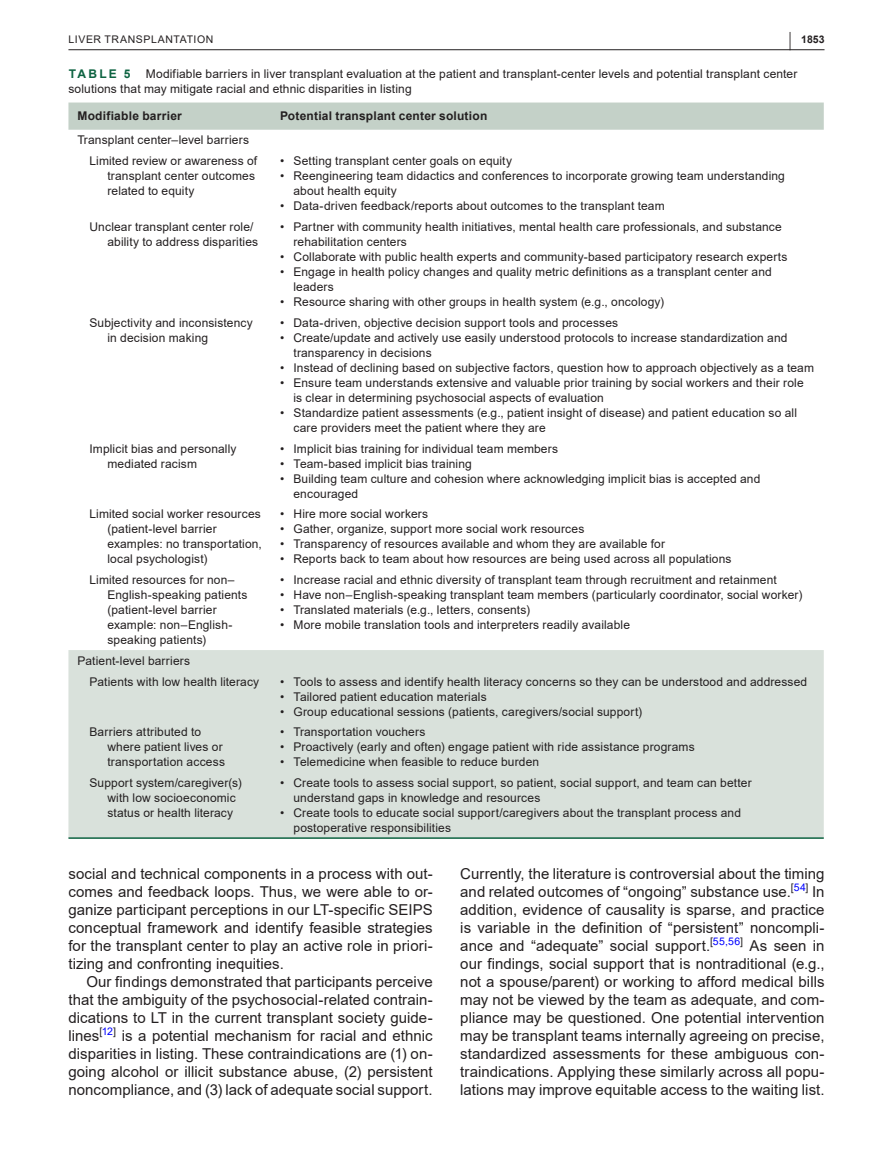
<style>
.page{position:relative;width:893px;height:1174px;background:#fff}
.page>*{position:absolute;margin:0;border:0;box-sizing:border-box;transform-origin:0 0}
.t1{font:700 19.5px "Arial";color:#231f20;scale:.38 1}
.t2{font:15px/18px "Arial";color:#231f20;text-align:justify}
.t3{font:12px/15px "Arial";letter-spacing:.01em;color:#231f20}
.t4{font:700 12px "Arial";letter-spacing:.02em;color:#231f20}
.t5{font:700 12px "Arial";letter-spacing:.185em;color:#0d6341}
.t6{font:10.5px "Arial";letter-spacing:.055em;color:#231f20}
.t7{font:10.5px "Arial";color:#00f}
.t8{font:700 10.5px "Arial";color:#231f20}
.s1{color:#00f}
.s2{color:#231f20}
</style>
<div class="page">
<hr style="left:68px;top:49px;width:756px;height:1px;background:#231f20">
<svg style="left:68px;top:102px;width:756px;height:28px;background:#c5d2c9"></svg>
<div style="left:68px;top:650px;width:756px;height:187px;background:#d9e1db"></div>
<hr style="left:68px;top:837px;width:203px;height:2px;background:#0d6341">
<hr style="left:271px;top:837px;width:553px;height:2px;background:#0d6341">
<h1 class="t1" style="left:789px;top:25px;width:7px">|</h1>
<p class="t6" style="left:69px;top:32px;width:146px">LIVER TRANSPLANTATION</p>
<p class="t8" style="left:801px;top:32px;width:25px">1853</p>
<p class="t3" style="left:68px;top:66px;width:730px;text-indent:77px">Modifiable barriers in liver transplant evaluation at the patient and transplant-center levels and potential transplant center solutions that may mitigate racial and ethnic disparities in listing</p>
<p class="t4" style="left:77px;top:108px;width:106px">Modifiable barrier</p>
<p class="t4" style="left:280px;top:108px;width:209px">Potential transplant center solution</p>
<p class="t3" style="left:89px;top:130px;width:169px;line-height:20.7px;text-indent:-12px">Transplant center–level barriers<br>Limited review or awareness of</p>
<p class="t3" style="left:107px;top:168px;width:149px">transplant center outcomes related to equity</p>
<p class="t5" style="left:69px;top:65px;width:63px">TABLE 5</p>
<p class="t3" style="left:280px;top:153px;width:234px">• Setting transplant center goals on equity</p>
<p class="t3" style="left:293px;top:168px;width:493px;text-indent:-14px">• Reengineering team didactics and conferences to incorporate growing team understanding about health equity</p>
<p class="t3" style="left:280px;top:198px;width:386px">• Data-driven feedback/reports about outcomes to the transplant team</p>
<p class="t3" style="left:107px;top:219px;width:152px;text-indent:-18px">Unclear transplant center role/ ability to address disparities</p>
<p class="t3" style="left:293px;top:219px;width:490px;text-indent:-14px">• Partner with community health initiatives, mental health care professionals, and substance rehabilitation centers</p>
<p class="t3" style="left:280px;top:249px;width:509px">• Collaborate with public health experts and community-based participatory research experts</p>
<p class="t3" style="left:293px;top:264px;width:480px;text-indent:-14px">• Engage in health policy changes and quality metric definitions as a transplant center and leaders</p>
<p class="t3" style="left:280px;top:294px;width:386px">• Resource sharing with other groups in health system (e.g., oncology)</p>
<p class="t3" style="left:107px;top:315px;width:147px;text-indent:-18px">Subjectivity and inconsistency in decision making</p>
<p class="t3" style="left:280px;top:315px;width:340px">• Data-driven, objective decision support tools and processes</p>
<p class="t3" style="left:293px;top:330px;width:495px;text-indent:-14px">• Create/update and actively use easily understood protocols to increase standardization and transparency in decisions</p>
<p class="t3" style="left:280px;top:360px;width:535px">• Instead of declining based on subjective factors, question how to approach objectively as a team</p>
<p class="t3" style="left:293px;top:375px;width:512px;text-indent:-14px">• Ensure team understands extensive and valuable prior training by social workers and their role is clear in determining psychosocial aspects of evaluation</p>
<p class="t3" style="left:293px;top:405px;width:505px;text-indent:-14px">• Standardize patient assessments (e.g., patient insight of disease) and patient education so all care providers meet the patient where they are</p>
<p class="t3" style="left:107px;top:441px;width:131px;text-indent:-18px">Implicit bias and personally mediated racism</p>
<p class="t3" style="left:280px;top:441px;width:280px">• Implicit bias training for individual team members</p>
<p class="t3" style="left:280px;top:456px;width:193px">• Team-based implicit bias training</p>
<p class="t3" style="left:293px;top:471px;width:468px;text-indent:-14px">• Building team culture and cohesion where acknowledging implicit bias is accepted and encouraged</p>
<p class="t3" style="left:107px;top:506px;width:156px;text-indent:-18px">Limited social worker resources (patient-level barrier examples: no transportation, local psychologist)</p>
<p class="t3" style="left:280px;top:506px;width:150px">• Hire more social workers</p>
<p class="t3" style="left:280px;top:521px;width:306px">• Gather, organize, support more social work resources</p>
<p class="t3" style="left:280px;top:536px;width:387px">• Transparency of resources available and whom they are available for</p>
<p class="t3" style="left:280px;top:551px;width:453px">• Reports back to team about how resources are being used across all populations</p>
<p class="t3" style="left:107px;top:572px;width:141px;text-indent:-18px">Limited resources for non–<br>English-speaking patients (patient-level barrier example: non–English&shy;speaking patients)</p>
<p class="t3" style="left:280px;top:572px;width:498px">• Increase racial and ethnic diversity of transplant team through recruitment and retainment</p>
<p class="t3" style="left:280px;top:587px;width:524px">• Have non–English-speaking transplant team members (particularly coordinator, social worker)</p>
<p class="t3" style="left:280px;top:602px;width:251px">• Translated materials (e.g., letters, consents)</p>
<p class="t3" style="left:280px;top:617px;width:351px">• More mobile translation tools and interpreters readily available</p>
<p class="t3" style="left:89px;top:650px;width:171px;line-height:20.7px;text-indent:-12px">Patient-level barriers<br>Patients with low health literacy</p>
<p class="t3" style="left:280px;top:674px;width:529px">• Tools to assess and identify health literacy concerns so they can be understood and addressed</p>
<p class="t3" style="left:280px;top:689px;width:208px">• Tailored patient education materials</p>
<p class="t3" style="left:280px;top:704px;width:364px">• Group educational sessions (patients, caregivers/social support)</p>
<p class="t3" style="left:107px;top:724px;width:119px;text-indent:-18px">Barriers attributed to where patient lives or transportation access</p>
<p class="t3" style="left:280px;top:724px;width:147px">• Transportation vouchers</p>
<p class="t3" style="left:280px;top:739px;width:416px">• Proactively (early and often) engage patient with ride assistance programs</p>
<p class="t3" style="left:280px;top:754px;width:261px">• Telemedicine when feasible to reduce burden</p>
<p class="t3" style="left:107px;top:775px;width:136px;text-indent:-18px">Support system/caregiver(s) with low socioeconomic status or health literacy</p>
<p class="t3" style="left:293px;top:775px;width:460px;text-indent:-14px">• Create tools to assess social support, so patient, social support, and team can better understand gaps in knowledge and resources</p>
<p class="t3" style="left:293px;top:805px;width:449px;text-indent:-14px">• Create tools to educate social support/caregivers about the transplant process and postoperative responsibilities</p>
<p class="t2" style="left:68px;top:865px;width:366px">social and technical components in a process with out&shy;comes and feedback loops. Thus, we were able to or&shy;ganize participant perceptions in our LT-specific SEIPS conceptual framework and identify feasible strategies for the transplant center to play an active role in priori&shy;tizing and confronting inequities.</p>
<p class="t2" style="left:68px;top:973px;width:366px;text-indent:18px">Our findings demonstrated that participants perceive that the ambiguity of the psychosocial-related contrain&shy;dications to LT in the current transplant society guide&shy;lines<sup>[</sup><sup>12</sup><sup>]</sup> is a potential mechanism for racial and ethnic disparities in listing. These contraindications are (1) on&shy;going alcohol or illicit substance abuse, (2) persistent noncompliance, and (3) lack of adequate social support.</p>
<p class="t2" style="left:460px;top:865px;width:366px">Currently, the literature is controversial about the timing and related outcomes of “ongoing” substance use.</p>
<p class="t6" style="left:791px;top:879px;width:19px">[<span class="s1">54</span>]</p>
<p class="t2" style="left:460px;top:883px;width:366px;text-indent:352px">In addition, evidence of causality is sparse, and practice is variable in the definition of “persistent” noncompli&shy;ance and “adequate” social support.</p>
<p class="t7" style="left:710px;top:933px;width:35px"><span class="s2">[</span>55,56<span class="s2">]</span></p>
<p class="t2" style="left:460px;top:937px;width:366px;text-indent:289px">As seen in our findings, social support that is nontraditional (e.g., not a spouse/parent) or working to afford medical bills may not be viewed by the team as adequate, and com&shy;pliance may be questioned. One potential intervention may be transplant teams internally agreeing on precise, standardized assessments for these ambiguous con&shy;traindications. Applying these similarly across all popu&shy;lations may improve equitable access to the waiting list.</p>
</div>
